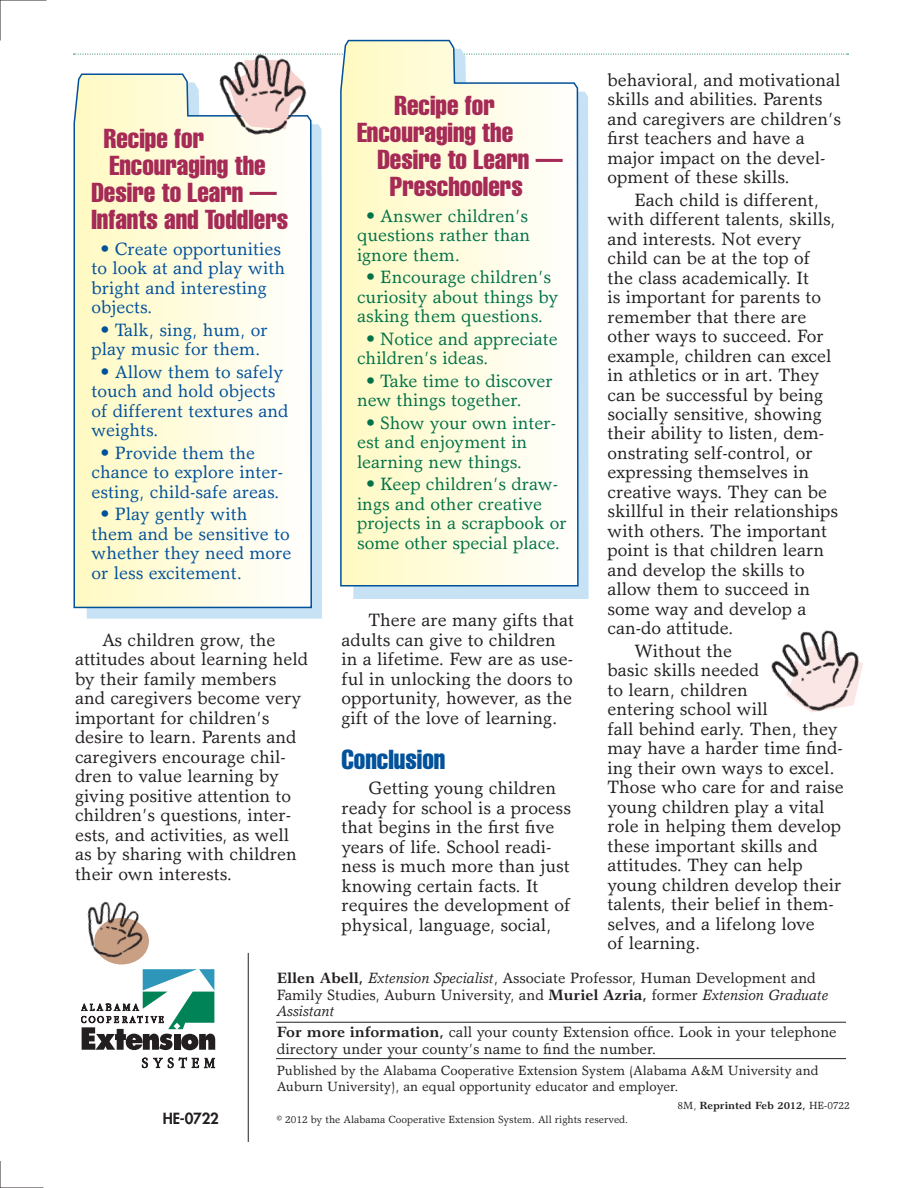
<style>
.page{position:relative;width:918px;height:1188px;background:#fff}
.page>*{position:absolute;margin:0;border:0;box-sizing:border-box;transform-origin:0 0}
.t1{font:27px "Helvetica LT Std Comp";color:#a52a56}
.t2{font:27px "Helvetica LT Std Comp";color:#01519b}
.t3{font:18px/19.5px "Garth Graphic Std";color:#231f20}
.t4{font:18px/19.5px "Garth Graphic Std";color:#007249}
.t5{font:18px/19.5px "Garth Graphic Std";color:#01519b}
.t6{font:15px/16.5px "Garth Graphic Std";color:#231f20}
.t7{font:800 15px "Futura Std";letter-spacing:-.01em;color:#231f20}
.t8{font:13.5px/16.5px "Garth Graphic Std";color:#231f20}
.t9{font:10.5px "Garth Graphic Std";color:#231f20}
.t10{font:700 10.5px "Garth Graphic Std";color:#231f20}
.s1{font-weight:700}
.s2{font-style:italic}
.s3{font-weight:400}
</style>
<div class="page">
<hr style="left:276px;top:1022px;width:570px;height:1px;background:#231f20">
<svg style="left:87px;top:129px;width:235px;height:490px;background:#c9e3f5"></svg>
<svg style="left:73px;top:119px;width:240px;height:490px"></svg>
<hr style="left:276px;top:1058px;width:570px;height:1px;background:#231f20">
<hr style="left:248px;top:953px;width:1px;height:189px;background:#231f20">
<div style="left:353px;top:53px;width:236px;height:546px;background:#c7e2f5"></div>
<svg style="left:339px;top:39px;width:240px;height:548px"></svg>
<svg style="left:81px;top:969px;width:134px;height:99px"></svg>
<img style="left:81px;top:901px;width:77px;height:72px">
<img style="left:771px;top:630px;width:92px;height:83px">
<svg style="left:74px;top:54px;width:775px;height:75px"></svg>
<img style="left:205px;top:53px;width:115px;height:95px">
<hr style="left:0;top:0;width:1px;height:40px;background:#231f20">
<hr style="left:0;top:0;width:46px;height:1px;background:#231f20">
<svg style="left:0;top:1161px;width:1px;height:26px"></svg>
<hr style="left:0;top:1187px;width:44px;height:1px;background:#231f20">
<h1 class="t1" style="left:104px;top:122px;width:102px">Recipe for</h1>
<h1 class="t1" style="left:109px;top:149px;width:158px">Encouraging the</h1>
<h1 class="t1" style="left:91px;top:176px;width:187px">Desire to Learn —</h1>
<h1 class="t1" style="left:91px;top:203px;width:199px">Infants and Toddlers</h1>
<p class="t5" style="left:91px;top:239px;width:195px;text-indent:9px">• Create opportunities to look at and play with bright and interesting objects.</p>
<p class="t5" style="left:91px;top:320px;width:178px;text-align:center">• Talk, sing, hum, or play music for them.</p>
<p class="t5" style="left:91px;top:362px;width:198px;text-indent:9px">• Allow them to safely touch and hold objects of different textures and weights.</p>
<p class="t5" style="left:91px;top:443px;width:193px;text-indent:9px">• Provide them the chance to explore inter&shy;esting, child-safe areas.</p>
<p class="t5" style="left:91px;top:504px;width:201px;text-indent:9px">• Play gently with them and be sensitive to whether they need more or less excitement.</p>
<p class="t3" style="left:75px;top:630px;width:235px;text-indent:27px">As children grow, the attitudes about learning held by their family members and caregivers become very important for children’s desire to learn. Parents and caregivers encourage chil&shy;dren to value learning by giving positive attention to children’s questions, inter&shy;ests, and activities, as well as by sharing with children their own interests.</p>
<h1 class="t1" style="left:395px;top:89px;width:102px">Recipe for</h1>
<h1 class="t1" style="left:357px;top:116px;width:158px">Encouraging the</h1>
<h1 class="t1" style="left:377px;top:143px;width:187px">Desire to Learn —</h1>
<h1 class="t1" style="left:390px;top:170px;width:135px">Preschoolers</h1>
<p class="t4" style="left:357px;top:206px;width:175px;text-align:justify;text-indent:9px">• Answer children’s questions rather than ignore them.</p>
<p class="t4" style="left:357px;top:267px;width:203px;text-indent:9px">• Encourage children’s curiosity about things by asking them questions.</p>
<p class="t4" style="left:357px;top:329px;width:202px;text-indent:9px">• Notice and appreciate children’s ideas.</p>
<p class="t4" style="left:357px;top:371px;width:197px;text-indent:9px">• Take time to discover new things together.</p>
<p class="t4" style="left:357px;top:413px;width:201px;text-indent:9px">• Show your own inter&shy;est and enjoyment in learning new things.</p>
<p class="t4" style="left:357px;top:474px;width:211px;text-indent:9px">• Keep children’s draw&shy;ings and other creative projects in a scrapbook or some other special place.</p>
<p class="t3" style="left:341px;top:610px;width:234px;text-indent:27px">There are many gifts that adults can give to children in a lifetime. Few are as use&shy;ful in unlocking the doors to opportunity, however, as the gift of the love of learning.</p>
<h1 class="t2" style="left:341px;top:742px;width:106px">Conclusion</h1>
<p class="t3" style="left:341px;top:778px;width:231px;text-indent:27px">Getting young children ready for school is a process that begins in the first five years of life. School readi&shy;ness is much more than just knowing certain facts. It requires the development of physical, language, social,</p>
<p class="t3" style="left:607px;top:70px;width:235px">behavioral, and motivational skills and abilities. Parents and caregivers are children’s first teachers and have a major impact on the devel&shy;opment of these skills.</p>
<p class="t3" style="left:607px;top:190px;width:232px;text-indent:27px">Each child is different, with different talents, skills, and interests. Not every child can be at the top of the class academically. It<br>is important for parents to remember that there are other ways to succeed. For example, children can excel in athletics or in art. They can be successful by being socially sensitive, showing their ability to listen, dem&shy;onstrating self-control, or expressing themselves in creative ways. They can be skillful in their relationships with others. The important point is that children learn and develop the skills to allow them to succeed in some way and develop a can-do attitude.</p>
<p class="t3" style="left:607px;top:641px;width:238px;text-indent:27px">Without the<br>basic skills needed<br>to learn, children<br>entering school will<br>fall behind early. Then, they may have a harder time find&shy;ing their own ways to excel.<br>Those who care for and raise young children play a vital role in helping them develop these important skills and attitudes. They can help young children develop their talents, their belief in them&shy;selves, and a lifelong love<br>of learning.</p>
<p class="t6" style="left:277px;top:970px;width:553px"><span class="s1">Ellen Abell,</span> <span class="s2">Extension Specialist</span>, Associate Professor, Human Development and<br>Family Studies, Auburn University, and <span class="s1">Muriel Azria,</span> former <span class="s2">Extension Graduate<br>Assistant</span></p>
<p class="t6" style="left:277px;top:1024px;width:562px"><span class="s1">For more information,</span> call your county Extension office. Look in your telephone directory under your county’s name to find the number.</p>
<p class="t8" style="left:277px;top:1062px;width:543px">Published by the Alabama Cooperative Extension System (Alabama A&amp;M University and<br>Auburn University), an equal opportunity educator and employer.</p>
<p class="t10" style="left:678px;top:1099px;width:174px"><span class="s3">8M,</span> Reprinted Feb 2012, <span class="s3">HE-0722</span></p>
<p class="t7" style="left:163px;top:1109px;width:58px">HE-0722</p>
<p class="t9" style="left:277px;top:1113px;width:353px">© 2012 by the Alabama Cooperative Extension System. All rights reserved.</p>
</div>
